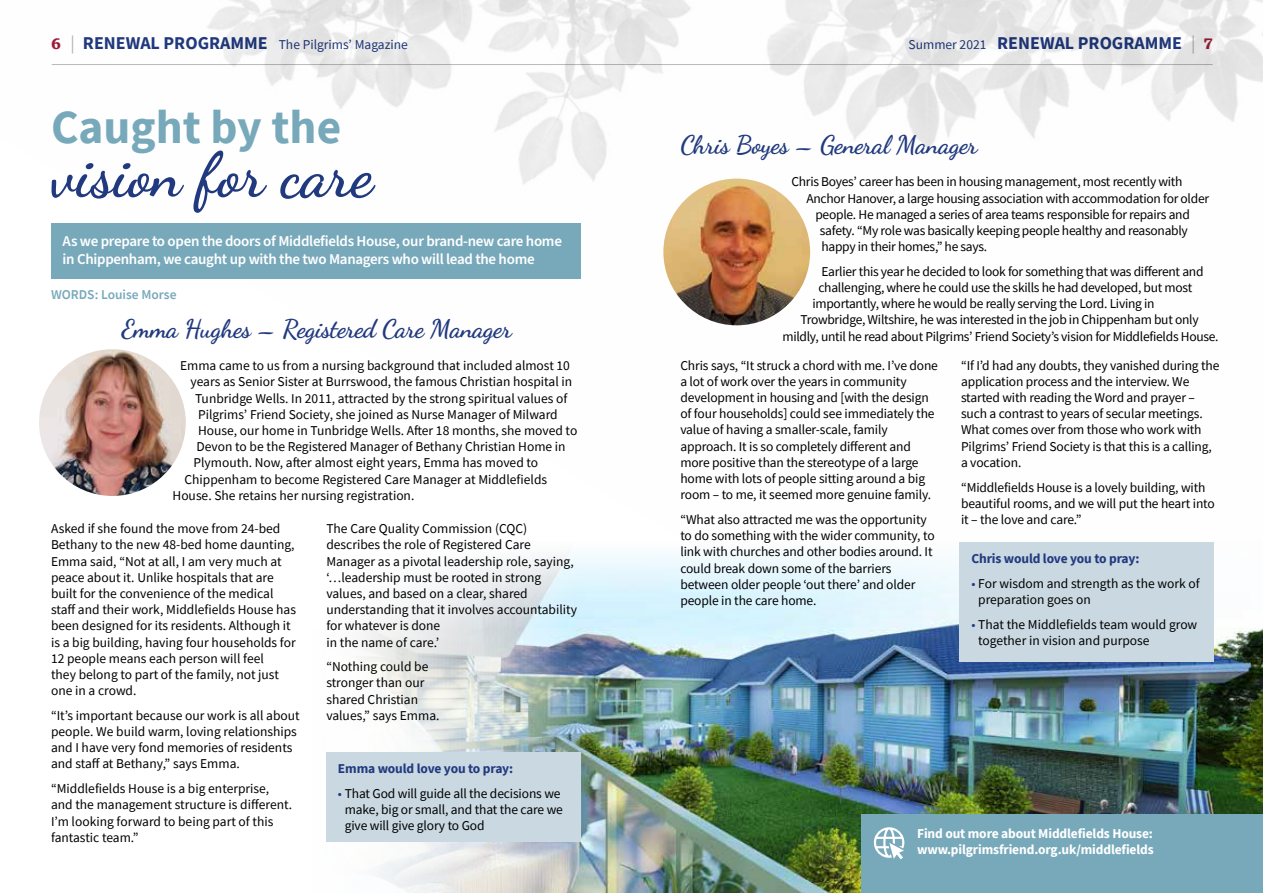
<style>
.page{position:relative;width:1263px;height:893px;background:#fff}
.page>*{position:absolute;margin:0;border:0;box-sizing:border-box;transform-origin:0 0}
.t1{font:700 62.25px "Dancing Script";color:#213a7f}
.t2{font:700 47.4px "Source Sans Pro";color:#77a9bb}
.t3{font:700 25.5px "Dancing Script";letter-spacing:-.01em;color:#213a7f}
.t4{font:700 18px "Source Sans Pro";color:#213a7f}
.t5{font:600 15px/18px "Source Sans Pro";letter-spacing:-.02em;color:#fff}
.t6{font:13.5px/16.2px "Source Sans Pro";letter-spacing:-.01em;color:#000}
.t7{font:700 13.5px/16.2px "Source Sans Pro";letter-spacing:-.01em;color:#fff}
.t8{font:700 13.5px "Source Sans Pro";letter-spacing:-.01em;color:#213a7f}
.t9{font:13.5px "Source Sans Pro";color:#213a7f}
.t10{font:600 13.5px "Source Sans Pro";color:#77a9bb}
.s1{font-family:"Yrsa";font-weight:700;font-size:21px;color:#a01d3a}
.s2{font-size:18px;color:#b3b2b2}
.s3{font-weight:700;font-size:18px}
.s4{font-weight:400;font-size:13.5px}
.s5{font-weight:400;color:#b3b2b2}
.s6{font-family:"Yrsa";font-size:21px;color:#a01d3a}
.s7{color:#213a7f}
</style>
<div class="page">
<img style="left:39px;top:0;width:1224px;height:496px">
<div style="left:51px;top:223px;width:529px;height:56px;background:#77a9bb"></div>
<img style="left:360px;top:542px;width:903px;height:351px">
<img style="left:39px;top:349px;width:147px;height:147px;border-radius:73px">
<div style="left:861px;top:814px;width:402px;height:79px;background:#77a9bb"></div>
<svg style="left:874px;top:827px;width:30px;height:32px"></svg>
<div style="left:326px;top:752px;width:254px;height:90px;background:#c9d8e1"></div>
<div style="left:960px;top:542px;width:254px;height:119px;background:#c9d8e1"></div>
<img style="left:663px;top:179px;width:147px;height:146px;border-radius:73px">
<p class="t9" style="left:51px;top:36px;width:358px"><span class="s1">6</span> <span class="s2">|</span> <span class="s3">RENEWAL PROGRAMME</span> The Pilgrims’ Magazine</p>
<h3 class="t4" style="left:909px;top:31px;width:306px"><span class="s4">Summer 2021</span> RENEWAL PROGRAMME <span class="s5">|</span> <span class="s6">7</span></h3>
<h2 class="t2" style="left:51px;top:95px;width:292px">Caught by the</h2>
<h1 class="t1" style="left:51px;top:136px;width:323px">vision for care</h1>
<p class="t5" style="left:63px;top:233px;width:501px">As we prepare to open the doors of Middlefields House, our brand-new care home in Chippenham, we caught up with the two Managers who will lead the home</p>
<p class="t10" style="left:51px;top:286px;width:127px">WORDS: Louise Morse</p>
<h3 class="t3" style="left:122px;top:313px;width:392px">Emma Hughes – Registered Care Manager</h3>
<p class="t6" style="left:180px;top:358px;width:391px">Emma came to us from a nursing background that included almost 10</p>
<p class="t6" style="left:191px;top:374px;width:383px">years as Senior Sister at Burrswood, the famous Christian hospital in</p>
<p class="t6" style="left:195px;top:390px;width:374px">Tunbridge Wells. In 2011, attracted by the strong spiritual values of</p>
<p class="t6" style="left:198px;top:406px;width:361px">Pilgrims’ Friend Society, she joined as Nurse Manager of Milward</p>
<p class="t6" style="left:198px;top:422px;width:381px">House, our home in Tunbridge Wells. After 18 months, she moved to</p>
<p class="t6" style="left:197px;top:439px;width:371px">Devon to be the Registered Manager of Bethany Christian Home in</p>
<p class="t6" style="left:194px;top:455px;width:346px">Plymouth. Now, after almost eight years, Emma has moved to</p>
<p class="t6" style="left:185px;top:471px;width:364px">Chippenham to become Registered Care Manager at Middlefields</p>
<p class="t6" style="left:173px;top:487px;width:243px">House. She retains her nursing registration.</p>
<p class="t6" style="left:51px;top:520px;width:247px">Asked if she found the move from 24-bed Bethany to the new 48-bed home daunting, Emma said, “Not at all, I am very much at peace about it. Unlike hospitals that are built for the convenience of the medical staff and their work, Middlefields House has been designed for its residents. Although it is a big building, having four households for 12 people means each person will feel<br>they belong to part of the family, not just one in a crowd.</p>
<p class="t6" style="left:51px;top:707px;width:250px">“It’s important because our work is all about people. We build warm, loving relationships and I have very fond memories of residents and staff at Bethany,” says Emma.</p>
<p class="t6" style="left:51px;top:780px;width:243px">“Middlefields House is a big enterprise, and the management structure is different.<br>I’m looking forward to being part of this fantastic team.”</p>
<p class="t6" style="left:326px;top:520px;width:252px">The Care Quality Commission (CQC) describes the role of Registered Care Manager as a pivotal leadership role, saying, ‘…leadership must be rooted in strong values, and based on a clear, shared understanding that it involves accountability for whatever is done<br>in the name of care.’</p>
<p class="t6" style="left:326px;top:659px;width:115px">“Nothing could be stronger than our shared Christian values,” says Emma.</p>
<p class="t8" style="left:338px;top:760px;width:177px">Emma would love you to pray:</p>
<p class="t6" style="left:345px;top:785px;width:220px;text-indent:-7px"><span class="s7">•</span> That God will guide all the decisions we make, big or small, and that the care we give will give glory to God</p>
<h3 class="t3" style="left:680px;top:129px;width:299px">Chris Boyes – General Manager</h3>
<p class="t6" style="left:791px;top:174px;width:393px">Chris Boyes’ career has been in housing management, most recently with</p>
<p class="t6" style="left:806px;top:190px;width:404px">Anchor Hanover, a large housing association with accommodation for older</p>
<p class="t6" style="left:815px;top:206px;width:376px">people. He managed a series of area teams responsible for repairs and</p>
<p class="t6" style="left:820px;top:222px;width:369px">safety. “My role was basically keeping people healthy and reasonably</p>
<p class="t6" style="left:821px;top:238px;width:167px">happy in their homes,” he says.</p>
<p class="t6" style="left:821px;top:263px;width:384px">Earlier this year he decided to look for something that was different and</p>
<p class="t6" style="left:818px;top:279px;width:375px">challenging, where he could use the skills he had developed, but most</p>
<p class="t6" style="left:812px;top:296px;width:344px">importantly, where he would be really serving the Lord. Living in</p>
<p class="t6" style="left:800px;top:312px;width:400px">Trowbridge, Wiltshire, he was interested in the job in Chippenham but only</p>
<p class="t6" style="left:782px;top:328px;width:438px">mildly, until he read about Pilgrims’ Friend Society’s vision for Middlefields House.</p>
<p class="t6" style="left:680px;top:357px;width:259px">Chris says, “It struck a chord with me. I’ve done a lot of work over the years in community development in housing and [with the design of four households] could see immediately the value of having a smaller-scale, family approach. It is so completely different and more positive than the stereotype of a large home with lots of people sitting around a big room – to me, it seemed more genuine family.</p>
<p class="t6" style="left:680px;top:511px;width:256px">“What also attracted me was the opportunity to do something with the wider community, to link with churches and other bodies around. It could break down some of the barriers between older people ‘out there’ and older people in the care home.</p>
<p class="t6" style="left:961px;top:357px;width:260px">“If I’d had any doubts, they vanished during the application process and the interview. We started with reading the Word and prayer – such a contrast to years of secular meetings.<br>What comes over from those who work with Pilgrims’ Friend Society is that this is a calling, a vocation.</p>
<p class="t6" style="left:961px;top:479px;width:255px">“Middlefields House is a lovely building, with beautiful rooms, and we will put the heart into it – the love and care.”</p>
<p class="t8" style="left:971px;top:549px;width:170px">Chris would love you to pray:</p>
<p class="t6" style="left:978px;top:575px;width:223px;text-indent:-7px"><span class="s7">•</span> For wisdom and strength as the work of preparation goes on</p>
<p class="t6" style="left:978px;top:616px;width:221px;text-indent:-7px"><span class="s7">•</span> That the Middlefields team would grow together in vision and purpose</p>
<p class="t7" style="left:917px;top:825px;width:238px">Find out more about Middlefields House: www.pilgrimsfriend.org.uk/middlefields</p>
</div>
